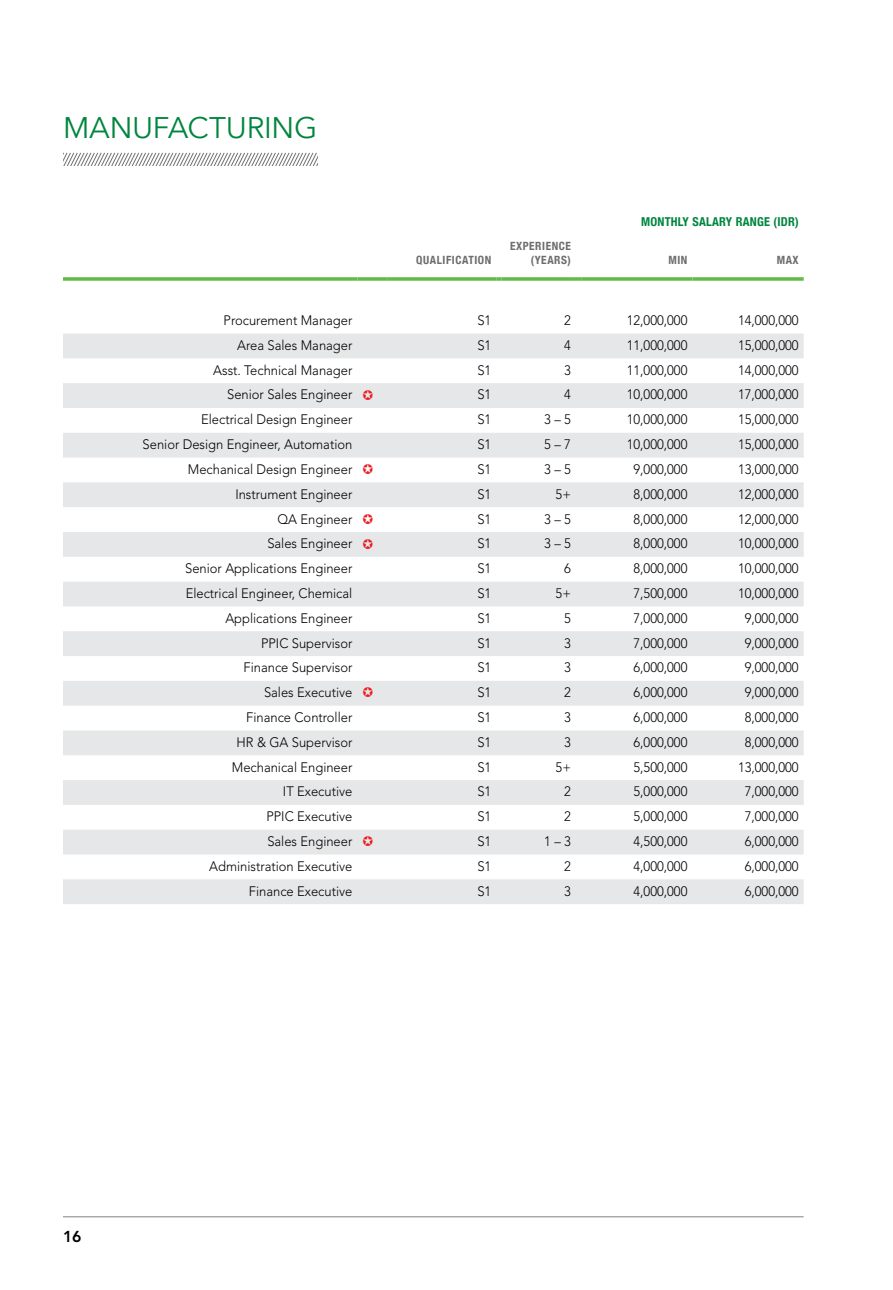
<style>
.page{position:relative;width:893px;height:1290px;background:#fff}
.page>*{position:absolute;margin:0;border:0;box-sizing:border-box;transform-origin:0 0}
.t1{font:29.75px "Avenir Next";letter-spacing:-.01em;color:#00853e}
.t2{font:800 15.75px "Avenir LT Std";color:#000}
.t3{font:300 13.65px "Avenir LT Std";color:#000;scale:.95 1}
.t4{font:700 condensed 12.25px "Helvetica Neue";letter-spacing:.02em;color:#00853e}
.t5{font:700 condensed 11.38px/13.7px "Helvetica Neue";letter-spacing:.05em;color:#6d6c6f;text-align:right}
</style>
<div class="page">
<svg style="left:63px;top:152px;width:254px;height:14px"></svg>
<svg style="left:63px;top:333px;width:741px;height:571px;fill:#e6e7e8"></svg>
<svg style="left:63px;top:277px;width:294px;height:4px"></svg>
<svg style="left:357px;top:277px;width:30px;height:4px"></svg>
<svg style="left:387px;top:277px;width:109px;height:4px"></svg>
<svg style="left:496px;top:277px;width:5px;height:4px"></svg>
<svg style="left:501px;top:277px;width:75px;height:4px"></svg>
<svg style="left:576px;top:277px;width:5px;height:4px"></svg>
<svg style="left:581px;top:277px;width:111px;height:4px"></svg>
<svg style="left:692px;top:277px;width:112px;height:4px"></svg>
<hr style="left:63px;top:1216px;width:741px;height:1px;background:#808285">
<svg style="left:363px;top:390px;width:10px;height:10px"></svg>
<svg style="left:363px;top:464px;width:10px;height:10px"></svg>
<svg style="left:363px;top:514px;width:10px;height:10px"></svg>
<svg style="left:363px;top:538px;width:10px;height:10px"></svg>
<svg style="left:363px;top:687px;width:10px;height:10px"></svg>
<svg style="left:363px;top:836px;width:10px;height:10px"></svg>
<h1 class="t1" style="left:63px;top:103px;width:256px">MANUFACTURING</h1>
<p class="t5" style="left:416px;top:252px;width:77px">QUALIFICATION</p>
<p class="t5" style="left:510px;top:239px;width:62px">EXPERIENCE (YEARS)</p>
<p class="t4" style="left:641px;top:211px;width:159px">MONTHLY SALARY RANGE (IDR)</p>
<p class="t5" style="left:668px;top:252px;width:21px">MIN</p>
<p class="t5" style="left:777px;top:252px;width:23px">MAX</p>
<p class="t3" style="left:224px;top:312px;width:137px">Procurement Manager</p>
<p class="t3" style="left:477px;top:312px;width:16px">S1</p>
<p class="t3" style="left:564px;top:312px;width:9px">2</p>
<p class="t3" style="left:627px;top:312px;width:65px">12,000,000</p>
<p class="t3" style="left:738px;top:312px;width:65px">14,000,000</p>
<p class="t3" style="left:237px;top:337px;width:123px">Area Sales Manager</p>
<p class="t3" style="left:477px;top:337px;width:16px">S1</p>
<p class="t3" style="left:564px;top:337px;width:9px">4</p>
<p class="t3" style="left:627px;top:337px;width:65px">11,000,000</p>
<p class="t3" style="left:738px;top:337px;width:65px">15,000,000</p>
<p class="t3" style="left:213px;top:362px;width:148px">Asst. Technical Manager</p>
<p class="t3" style="left:477px;top:362px;width:16px">S1</p>
<p class="t3" style="left:564px;top:362px;width:9px">3</p>
<p class="t3" style="left:627px;top:362px;width:65px">11,000,000</p>
<p class="t3" style="left:738px;top:362px;width:65px">14,000,000</p>
<p class="t3" style="left:227px;top:387px;width:133px">Senior Sales Engineer</p>
<p class="t3" style="left:477px;top:387px;width:16px">S1</p>
<p class="t3" style="left:564px;top:387px;width:9px">4</p>
<p class="t3" style="left:627px;top:387px;width:65px">10,000,000</p>
<p class="t3" style="left:738px;top:387px;width:65px">17,000,000</p>
<p class="t3" style="left:201px;top:411px;width:161px">Electrical Design Engineer</p>
<p class="t3" style="left:477px;top:411px;width:16px">S1</p>
<p class="t3" style="left:544px;top:411px;width:30px">3 – 5</p>
<p class="t3" style="left:627px;top:411px;width:65px">10,000,000</p>
<p class="t3" style="left:738px;top:411px;width:65px">15,000,000</p>
<p class="t3" style="left:143px;top:436px;width:222px">Senior Design Engineer, Automation</p>
<p class="t3" style="left:477px;top:436px;width:16px">S1</p>
<p class="t3" style="left:544px;top:436px;width:30px">5 – 7</p>
<p class="t3" style="left:627px;top:436px;width:65px">10,000,000</p>
<p class="t3" style="left:738px;top:436px;width:65px">15,000,000</p>
<p class="t3" style="left:188px;top:461px;width:175px">Mechanical Design Engineer</p>
<p class="t3" style="left:477px;top:461px;width:16px">S1</p>
<p class="t3" style="left:544px;top:461px;width:30px">3 – 5</p>
<p class="t3" style="left:633px;top:461px;width:58px">9,000,000</p>
<p class="t3" style="left:738px;top:461px;width:65px">13,000,000</p>
<p class="t3" style="left:235px;top:486px;width:125px">Instrument Engineer</p>
<p class="t3" style="left:477px;top:486px;width:16px">S1</p>
<p class="t3" style="left:556px;top:486px;width:18px">5+</p>
<p class="t3" style="left:633px;top:486px;width:58px">8,000,000</p>
<p class="t3" style="left:738px;top:486px;width:65px">12,000,000</p>
<p class="t3" style="left:277px;top:511px;width:80px">QA Engineer</p>
<p class="t3" style="left:477px;top:511px;width:16px">S1</p>
<p class="t3" style="left:544px;top:511px;width:30px">3 – 5</p>
<p class="t3" style="left:633px;top:511px;width:58px">8,000,000</p>
<p class="t3" style="left:738px;top:511px;width:65px">12,000,000</p>
<p class="t3" style="left:267px;top:536px;width:91px">Sales Engineer</p>
<p class="t3" style="left:477px;top:536px;width:16px">S1</p>
<p class="t3" style="left:544px;top:536px;width:30px">3 – 5</p>
<p class="t3" style="left:633px;top:536px;width:58px">8,000,000</p>
<p class="t3" style="left:738px;top:536px;width:65px">10,000,000</p>
<p class="t3" style="left:185px;top:560px;width:177px">Senior Applications Engineer</p>
<p class="t3" style="left:477px;top:560px;width:16px">S1</p>
<p class="t3" style="left:564px;top:560px;width:9px">6</p>
<p class="t3" style="left:633px;top:560px;width:58px">8,000,000</p>
<p class="t3" style="left:738px;top:560px;width:65px">10,000,000</p>
<p class="t3" style="left:186px;top:585px;width:177px">Electrical Engineer, Chemical</p>
<p class="t3" style="left:477px;top:585px;width:16px">S1</p>
<p class="t3" style="left:556px;top:585px;width:18px">5+</p>
<p class="t3" style="left:633px;top:585px;width:58px">7,500,000</p>
<p class="t3" style="left:738px;top:585px;width:65px">10,000,000</p>
<p class="t3" style="left:225px;top:610px;width:135px">Applications Engineer</p>
<p class="t3" style="left:477px;top:610px;width:16px">S1</p>
<p class="t3" style="left:564px;top:610px;width:9px">5</p>
<p class="t3" style="left:633px;top:610px;width:58px">7,000,000</p>
<p class="t3" style="left:745px;top:610px;width:58px">9,000,000</p>
<p class="t3" style="left:261px;top:635px;width:98px">PPIC Supervisor</p>
<p class="t3" style="left:477px;top:635px;width:16px">S1</p>
<p class="t3" style="left:564px;top:635px;width:9px">3</p>
<p class="t3" style="left:633px;top:635px;width:58px">7,000,000</p>
<p class="t3" style="left:745px;top:635px;width:58px">9,000,000</p>
<p class="t3" style="left:244px;top:660px;width:116px">Finance Supervisor</p>
<p class="t3" style="left:477px;top:660px;width:16px">S1</p>
<p class="t3" style="left:564px;top:660px;width:9px">3</p>
<p class="t3" style="left:633px;top:660px;width:58px">6,000,000</p>
<p class="t3" style="left:745px;top:660px;width:58px">9,000,000</p>
<p class="t3" style="left:264px;top:684px;width:95px">Sales Executive</p>
<p class="t3" style="left:477px;top:684px;width:16px">S1</p>
<p class="t3" style="left:564px;top:684px;width:9px">2</p>
<p class="t3" style="left:633px;top:684px;width:58px">6,000,000</p>
<p class="t3" style="left:745px;top:684px;width:58px">9,000,000</p>
<p class="t3" style="left:246px;top:709px;width:113px">Finance Controller</p>
<p class="t3" style="left:477px;top:709px;width:16px">S1</p>
<p class="t3" style="left:564px;top:709px;width:9px">3</p>
<p class="t3" style="left:633px;top:709px;width:58px">6,000,000</p>
<p class="t3" style="left:745px;top:709px;width:58px">8,000,000</p>
<p class="t3" style="left:237px;top:734px;width:123px">HR &amp; GA Supervisor</p>
<p class="t3" style="left:477px;top:734px;width:16px">S1</p>
<p class="t3" style="left:564px;top:734px;width:9px">3</p>
<p class="t3" style="left:633px;top:734px;width:58px">6,000,000</p>
<p class="t3" style="left:745px;top:734px;width:58px">8,000,000</p>
<p class="t3" style="left:232px;top:759px;width:128px">Mechanical Engineer</p>
<p class="t3" style="left:477px;top:759px;width:16px">S1</p>
<p class="t3" style="left:556px;top:759px;width:18px">5+</p>
<p class="t3" style="left:633px;top:759px;width:58px">5,500,000</p>
<p class="t3" style="left:738px;top:759px;width:65px">13,000,000</p>
<p class="t3" style="left:283px;top:784px;width:75px">IT Executive</p>
<p class="t3" style="left:477px;top:784px;width:16px">S1</p>
<p class="t3" style="left:564px;top:784px;width:9px">2</p>
<p class="t3" style="left:633px;top:784px;width:58px">5,000,000</p>
<p class="t3" style="left:745px;top:784px;width:58px">7,000,000</p>
<p class="t3" style="left:266px;top:808px;width:92px">PPIC Executive</p>
<p class="t3" style="left:477px;top:808px;width:16px">S1</p>
<p class="t3" style="left:564px;top:808px;width:9px">2</p>
<p class="t3" style="left:633px;top:808px;width:58px">5,000,000</p>
<p class="t3" style="left:745px;top:808px;width:58px">7,000,000</p>
<p class="t3" style="left:267px;top:833px;width:91px">Sales Engineer</p>
<p class="t3" style="left:477px;top:833px;width:16px">S1</p>
<p class="t3" style="left:544px;top:833px;width:30px">1 – 3</p>
<p class="t3" style="left:633px;top:833px;width:58px">4,500,000</p>
<p class="t3" style="left:745px;top:833px;width:58px">6,000,000</p>
<p class="t3" style="left:209px;top:858px;width:152px">Administration Executive</p>
<p class="t3" style="left:477px;top:858px;width:16px">S1</p>
<p class="t3" style="left:564px;top:858px;width:9px">2</p>
<p class="t3" style="left:633px;top:858px;width:58px">4,000,000</p>
<p class="t3" style="left:745px;top:858px;width:58px">6,000,000</p>
<p class="t3" style="left:249px;top:883px;width:110px">Finance Executive</p>
<p class="t3" style="left:477px;top:883px;width:16px">S1</p>
<p class="t3" style="left:564px;top:883px;width:9px">3</p>
<p class="t3" style="left:633px;top:883px;width:58px">4,000,000</p>
<p class="t3" style="left:745px;top:883px;width:58px">6,000,000</p>
<p class="t2" style="left:63px;top:1227px;width:20px">16</p>
</div>
